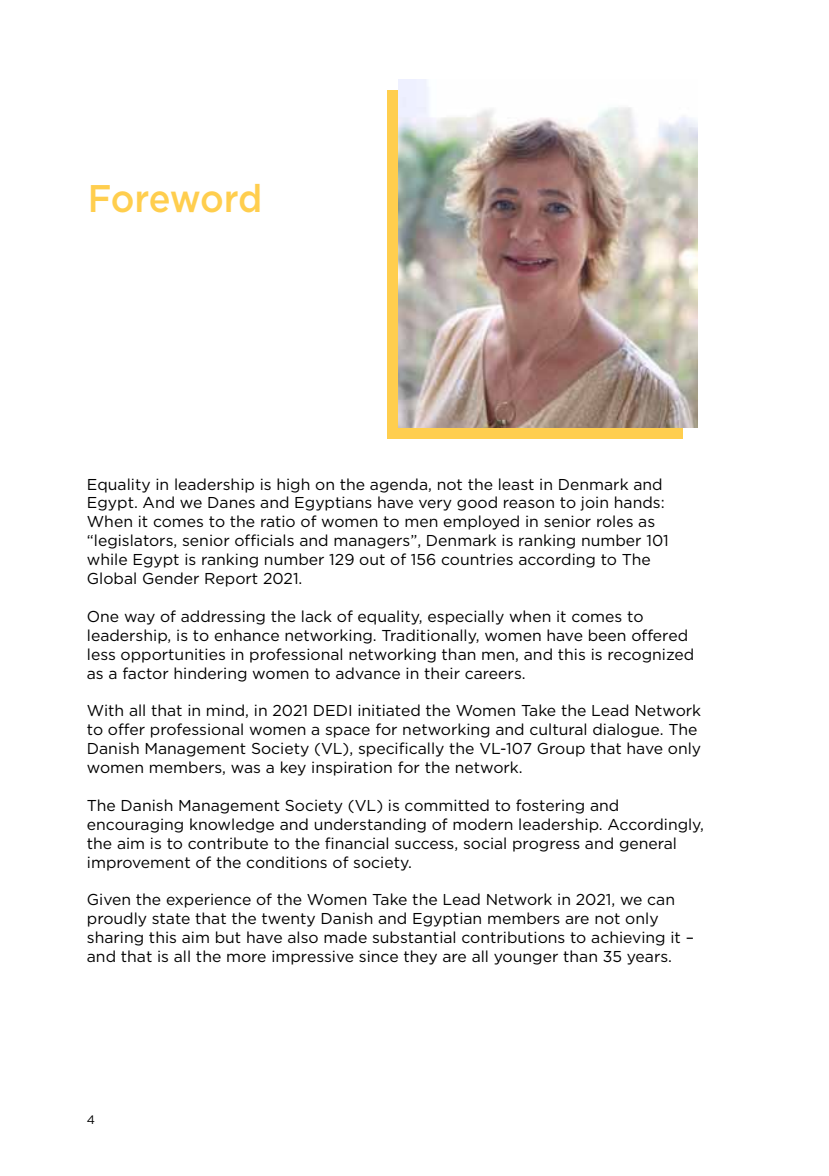
<style>
.page{position:relative;width:829px;height:1176px;background:#fff}
.page>*{position:absolute;margin:0;border:0;box-sizing:border-box;transform-origin:0 0}
.t1{font:500 38.5px "Gotham";letter-spacing:-.015em;color:#ffce4e;scale:.94 1}
.t2{font:15.75px/18.9px "Gotham";color:#000}
.t3{font:12.25px "Gotham";color:#000}
</style>
<div class="page">
<div style="left:387px;top:90px;width:295px;height:349px;background:#ffce4e"></div>
<img style="left:398px;top:79px;width:299px;height:349px">
<h1 class="t1" style="left:88px;top:176px;width:187px">Foreword</h1>
<p class="t2" style="left:87px;top:474px;width:583px">Equality in leadership is high on the agenda, not the least in Denmark and Egypt. And we Danes and Egyptians have very good reason to join hands:<br>When it comes to the ratio of women to men employed in senior roles as “legislators, senior officials and managers”, Denmark is ranking number 101 while Egypt is ranking number 129 out of 156 countries according to The Global Gender Report 2021.</p>
<p class="t2" style="left:87px;top:606px;width:609px">One way of addressing the lack of equality, especially when it comes to leadership, is to enhance networking. Traditionally, women have been offered less opportunities in professional networking than men, and this is recognized as a factor hindering women to advance in their careers.</p>
<p class="t2" style="left:87px;top:701px;width:615px">With all that in mind, in 2021 DEDI initiated the Women Take the Lead Network to offer professional women a space for networking and cultural dialogue. The Danish Management Society (VL), specifically the VL-107 Group that have only women members, was a key inspiration for the network.</p>
<p class="t2" style="left:87px;top:795px;width:618px">The Danish Management Society (VL) is committed to fostering and encouraging knowledge and understanding of modern leadership. Accordingly, the aim is to contribute to the financial success, social progress and general improvement of the conditions of society.</p>
<p class="t2" style="left:87px;top:890px;width:608px">Given the experience of the Women Take the Lead Network in 2021, we can proudly state that the twenty Danish and Egyptian members are not only sharing this aim but have also made substantial contributions to achieving it – and that is all the more impressive since they are all younger than 35 years.</p>
<p class="t3" style="left:87px;top:1113px;width:10px">4</p>
</div>
